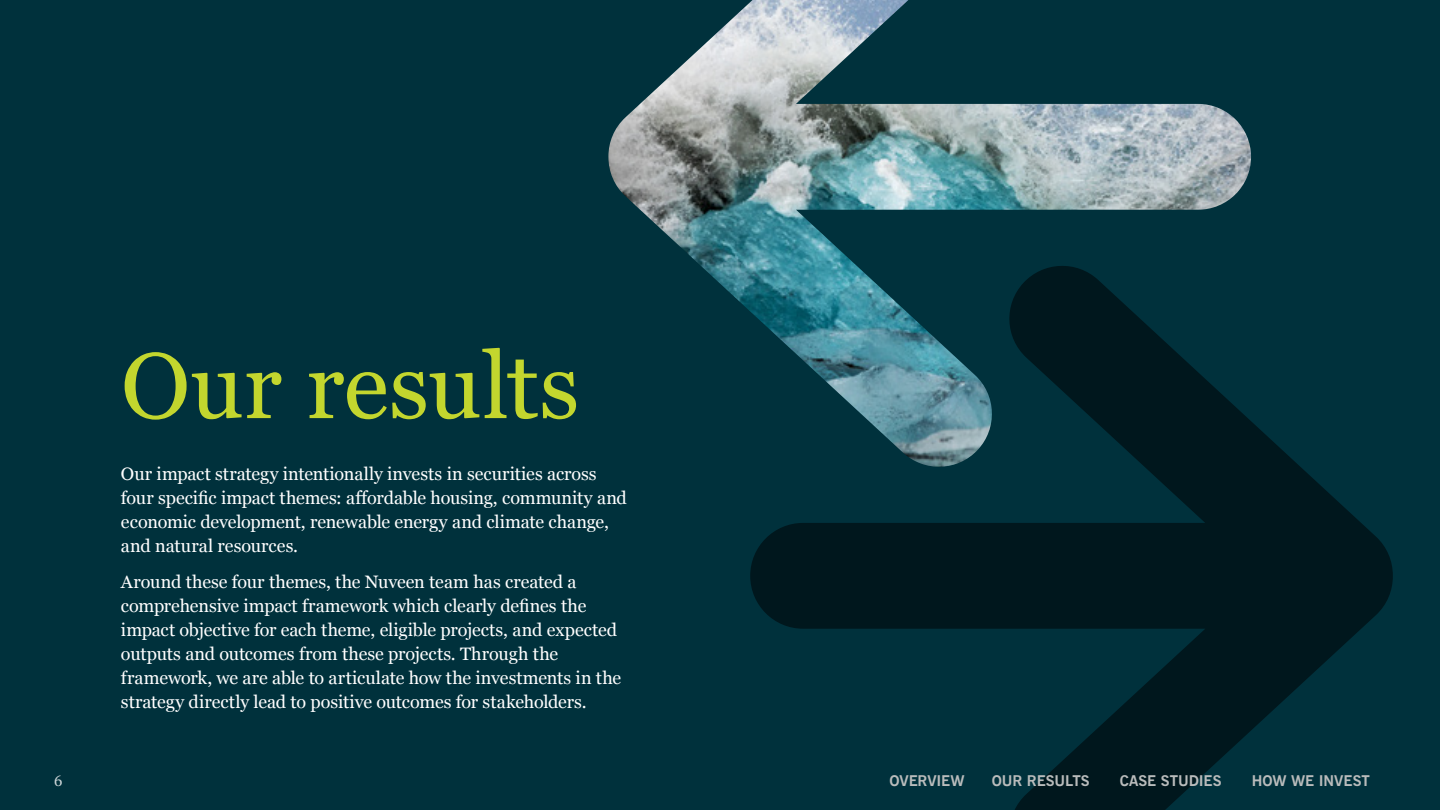
<style>
.page{position:relative;width:1440px;height:810px;background:#00313c}
.page>*{position:absolute;margin:0;border:0;box-sizing:border-box;transform-origin:0 0}
.t1{font:93px "Georgia";color:#c3d62e}
.t2{font:18px/24px "Georgia";letter-spacing:-.005em;color:#fff}
.t3{font:700 15px "News Gothic BT";letter-spacing:-.005em;color:#babcbc}
.t4{font:15px "Georgia Pro";color:#fff}
</style>
<div class="page">
<img style="left:608px;top:0;width:643px;height:311px">
<svg style="left:750px;top:264px;width:643px;height:546px"></svg>
<h1 class="t1" style="left:121px;top:318px;width:460px">Our results</h1>
<p class="t2" style="left:121px;top:461px;width:507px">Our impact strategy intentionally invests in securities across four specific impact themes: affordable housing, community and economic development, renewable energy and climate change, and natural resources.</p>
<p class="t2" style="left:121px;top:569px;width:502px">Around these four themes, the Nuveen team has created a comprehensive impact framework which clearly defines the impact objective for each theme, eligible projects, and expected outputs and outcomes from these projects. Through the framework, we are able to articulate how the investments in the strategy directly lead to positive outcomes for stakeholders.</p>
<p class="t4" style="left:54px;top:773px;width:10px">6</p>
<p class="t3" style="left:889px;top:772px;width:77px">OVERVIEW</p>
<p class="t3" style="left:991px;top:772px;width:99px">OUR RESULTS</p>
<p class="t3" style="left:1120px;top:772px;width:103px">CASE STUDIES</p>
<p class="t3" style="left:1251px;top:772px;width:120px">HOW WE INVEST</p>
</div>
